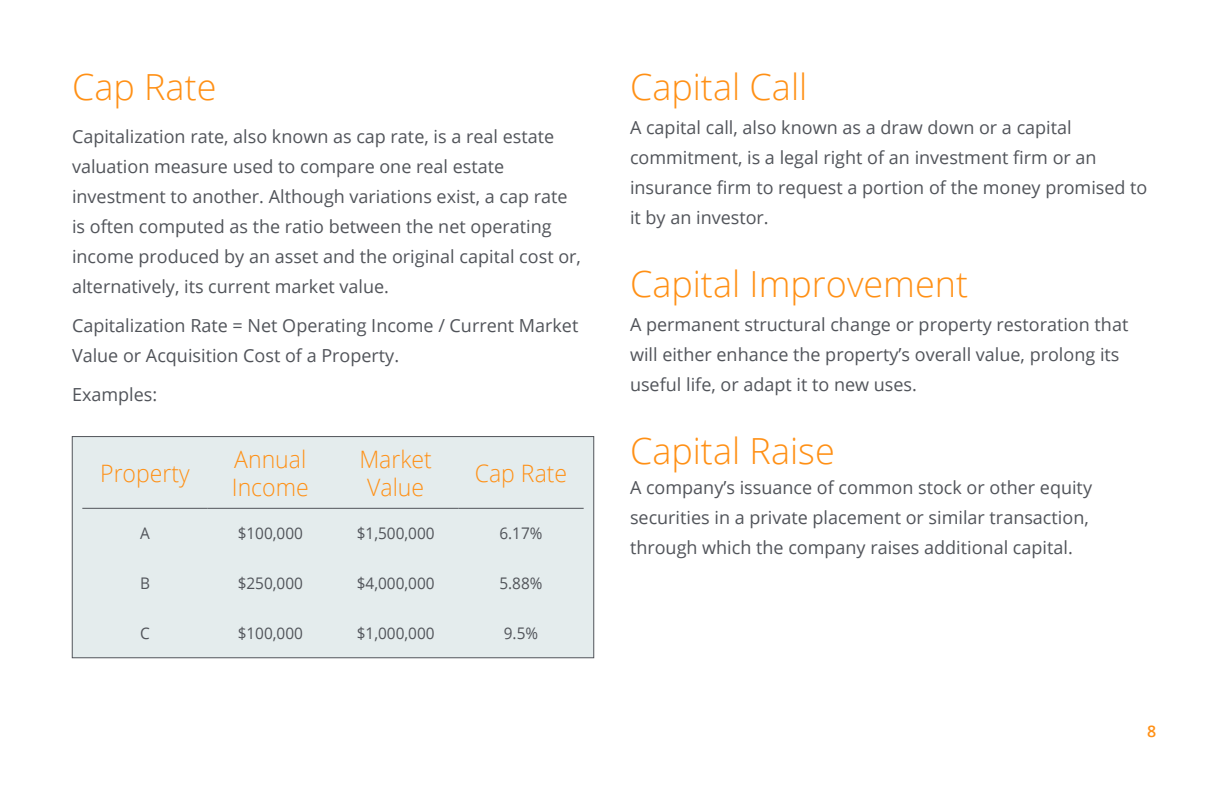
<style>
.page{position:relative;width:1224px;height:792px;background:#fff}
.page>*{position:absolute;margin:0;border:0;box-sizing:border-box;transform-origin:0 0}
.t1{font:300 36px "Open Sans";color:#ff9015}
.t2{font:300 24px/28px "Open Sans";color:#ff9015;scale:.96 1}
.t3{font:18px/30px "Open Sans";color:#51545a}
.t4{font:16px "Open Sans";color:#51545a;scale:.96 1}
.t5{font:600 16px "Open Sans";color:#ff9015}
</style>
<div class="page">
<div style="left:72px;top:436px;width:522px;height:222px;background:#e4eced;border:1px solid #51545a"></div>
<hr style="left:82px;top:508px;width:126px;height:1px;background:#51545a">
<hr style="left:208px;top:508px;width:125px;height:1px;background:#51545a">
<hr style="left:333px;top:508px;width:125px;height:1px;background:#51545a">
<hr style="left:458px;top:508px;width:126px;height:1px;background:#51545a">
<h1 class="t1" style="left:72px;top:62px;width:146px">Cap Rate</h1>
<p class="t3" style="left:72px;top:121px;width:511px">Capitalization rate, also known as cap rate, is a real estate valuation measure used to compare one real estate investment to another. Although variations exist, a cap rate is often computed as the ratio between the net operating income produced by an asset and the original capital cost or, alternatively, its current market value.</p>
<p class="t3" style="left:72px;top:310px;width:508px">Capitalization Rate = Net Operating Income / Current Market<br>Value or Acquisition Cost of a Property.</p>
<p class="t3" style="left:72px;top:379px;width:87px">Examples:</p>
<h2 class="t2" style="left:100px;top:458px;width:95px">Property</h2>
<h2 class="t2" style="left:232px;top:444px;width:82px">Annual<br>Income</h2>
<h2 class="t2" style="left:359px;top:444px;width:77px;text-align:center">Market<br>Value</h2>
<h2 class="t2" style="left:475px;top:458px;width:98px">Cap Rate</h2>
<p class="t4" style="left:140px;top:523px;width:12px">A</p>
<p class="t4" style="left:238px;top:523px;width:70px">$100,000</p>
<p class="t4" style="left:357px;top:523px;width:83px">$1,500,000</p>
<p class="t4" style="left:499px;top:523px;width:46px">6.17%</p>
<p class="t4" style="left:140px;top:573px;width:12px">B</p>
<p class="t4" style="left:238px;top:573px;width:70px">$250,000</p>
<p class="t4" style="left:357px;top:573px;width:83px">$4,000,000</p>
<p class="t4" style="left:499px;top:573px;width:46px">5.88%</p>
<p class="t4" style="left:140px;top:622px;width:12px">C</p>
<p class="t4" style="left:238px;top:622px;width:70px">$100,000</p>
<p class="t4" style="left:357px;top:622px;width:83px">$1,000,000</p>
<p class="t4" style="left:504px;top:622px;width:37px">9.5%</p>
<h1 class="t1" style="left:630px;top:62px;width:179px">Capital Call</h1>
<p class="t3" style="left:630px;top:112px;width:519px">A capital call, also known as a draw down or a capital commitment, is a legal right of an investment firm or an insurance firm to request a portion of the money promised to it by an investor.</p>
<h1 class="t1" style="left:630px;top:259px;width:340px">Capital Improvement</h1>
<p class="t3" style="left:630px;top:309px;width:500px">A permanent structural change or property restoration that will either enhance the property’s overall value, prolong its useful life, or adapt it to new uses.</p>
<h1 class="t1" style="left:630px;top:426px;width:206px">Capital Raise</h1>
<p class="t3" style="left:630px;top:472px;width:464px">A company’s issuance of common stock or other equity securities in a private placement or similar transaction, through which the company raises additional capital.</p>
<p class="t5" style="left:1147px;top:720px;width:11px">8</p>
</div>
